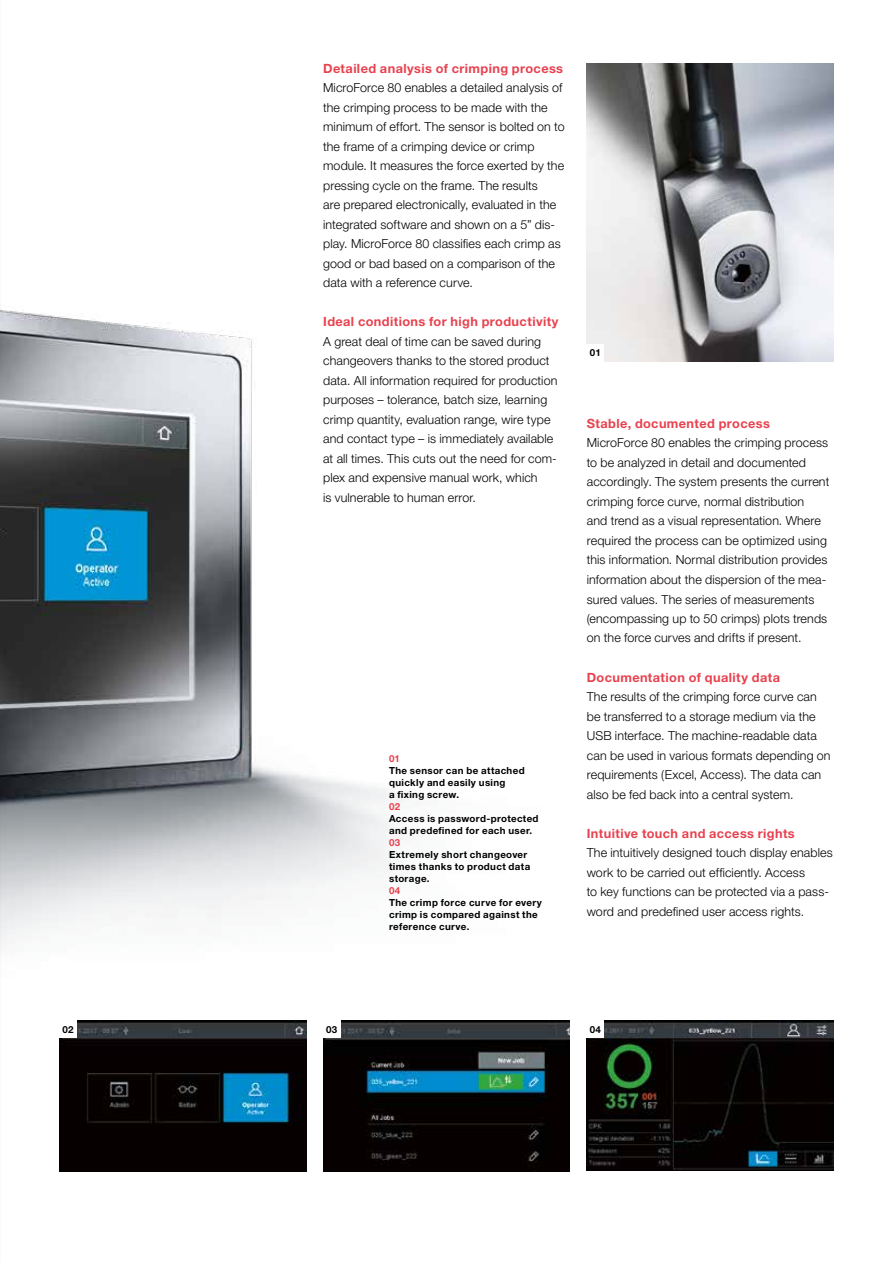
<style>
.page{position:relative;width:893px;height:1263px;background:#fff}
.page>*{position:absolute;margin:0;border:0;box-sizing:border-box;transform-origin:0 0}
.t1{font:700 12.75px "Helvetica Neue LT Std";letter-spacing:.03em;color:#e8414e}
.t2{font:300 12.45px/19.5px "Helvetica Neue LT Std";letter-spacing:.01em;color:#000}
.t3{font:700 9.75px/12px "Helvetica Neue LT Std";letter-spacing:.035em;color:#000}
.t4{font:700 9.75px "Helvetica Neue LT Std";letter-spacing:.035em;color:#e8414e}
</style>
<div class="page">
<img style="left:0;top:132px;width:666px;height:1040px">
<img style="left:323px;top:1020px;width:247px;height:151px">
<div style="left:323px;top:1020px;width:17px;height:17px;background:#fff"></div>
<img style="left:587px;top:1020px;width:246px;height:151px">
<img style="left:60px;top:1020px;width:246px;height:151px">
<div style="left:587px;top:1020px;width:17px;height:17px;background:#fff"></div>
<div style="left:60px;top:1020px;width:17px;height:17px;background:#fff"></div>
<img style="left:587px;top:64px;width:246px;height:297px">
<div style="left:587px;top:344px;width:17px;height:17px;background:#fff"></div>
<p class="t1" style="left:323px;top:60px;width:241px">Detailed analysis of crimping process</p>
<p class="t2" style="left:323px;top:78px;width:243px">MicroForce 80 enables a detailed analysis of the crimping process to be made with the minimum of effort. The sensor is bolted on to the frame of a crimping device or crimp module. It measures the force exerted by the pressing cycle on the frame. The results<br>are prepared electronically, evaluated in the integrated software and shown on a 5” dis&shy;play. MicroForce 80 classifies each crimp as good or bad based on a comparison of the data with a reference curve.</p>
<p class="t1" style="left:323px;top:314px;width:237px">Ideal conditions for high productivity</p>
<p class="t2" style="left:323px;top:331px;width:236px">A great deal of time can be saved during changeovers thanks to the stored product data. All information required for production purposes – tolerance, batch size, learning crimp quantity, evaluation range, wire type and contact type – is immediately available at all times. This cuts out the need for com&shy;plex and expensive manual work, which<br>is vulnerable to human error.</p>
<p class="t4" style="left:389px;top:752px;width:12px">01</p>
<p class="t3" style="left:389px;top:764px;width:137px">The sensor can be attached quickly and easily using<br>a fixing screw.</p>
<p class="t4" style="left:389px;top:800px;width:13px">02</p>
<p class="t3" style="left:389px;top:812px;width:151px">Access is password-protected and predefined for each user.</p>
<p class="t4" style="left:389px;top:836px;width:13px">03</p>
<p class="t3" style="left:389px;top:848px;width:143px">Extremely short changeover times thanks to product data storage.</p>
<p class="t4" style="left:389px;top:884px;width:13px">04</p>
<p class="t3" style="left:389px;top:896px;width:154px">The crimp force curve for every crimp is compared against the reference curve.</p>
<p class="t3" style="left:590px;top:347px;width:12px">01</p>
<p class="t1" style="left:587px;top:415px;width:185px">Stable, documented process</p>
<p class="t2" style="left:587px;top:433px;width:244px">MicroForce 80 enables the crimping process to be analyzed in detail and documented accordingly. The system presents the current crimping force curve, normal distribution<br>and trend as a visual representation. Where required the process can be optimized using this information. Normal distribution provides information about the dispersion of the mea&shy;sured values. The series of measurements (encompassing up to 50 crimps) plots trends on the force curves and drifts if present.</p>
<p class="t1" style="left:587px;top:669px;width:195px">Documentation of quality data</p>
<p class="t2" style="left:587px;top:686px;width:245px">The results of the crimping force curve can be transferred to a storage medium via the USB interface. The machine-readable data can be used in various formats depending on requirements (Excel, Access). The data can also be fed back into a central system.</p>
<p class="t1" style="left:587px;top:825px;width:209px">Intuitive touch and access rights</p>
<p class="t2" style="left:587px;top:842px;width:248px">The intuitively designed touch display enables work to be carried out efficiently. Access<br>to key functions can be protected via a pass&shy;word and predefined user access rights.</p>
<p class="t3" style="left:62px;top:1023px;width:13px">02</p>
<p class="t3" style="left:326px;top:1023px;width:13px">03</p>
<p class="t3" style="left:590px;top:1023px;width:13px">04</p>
</div>
